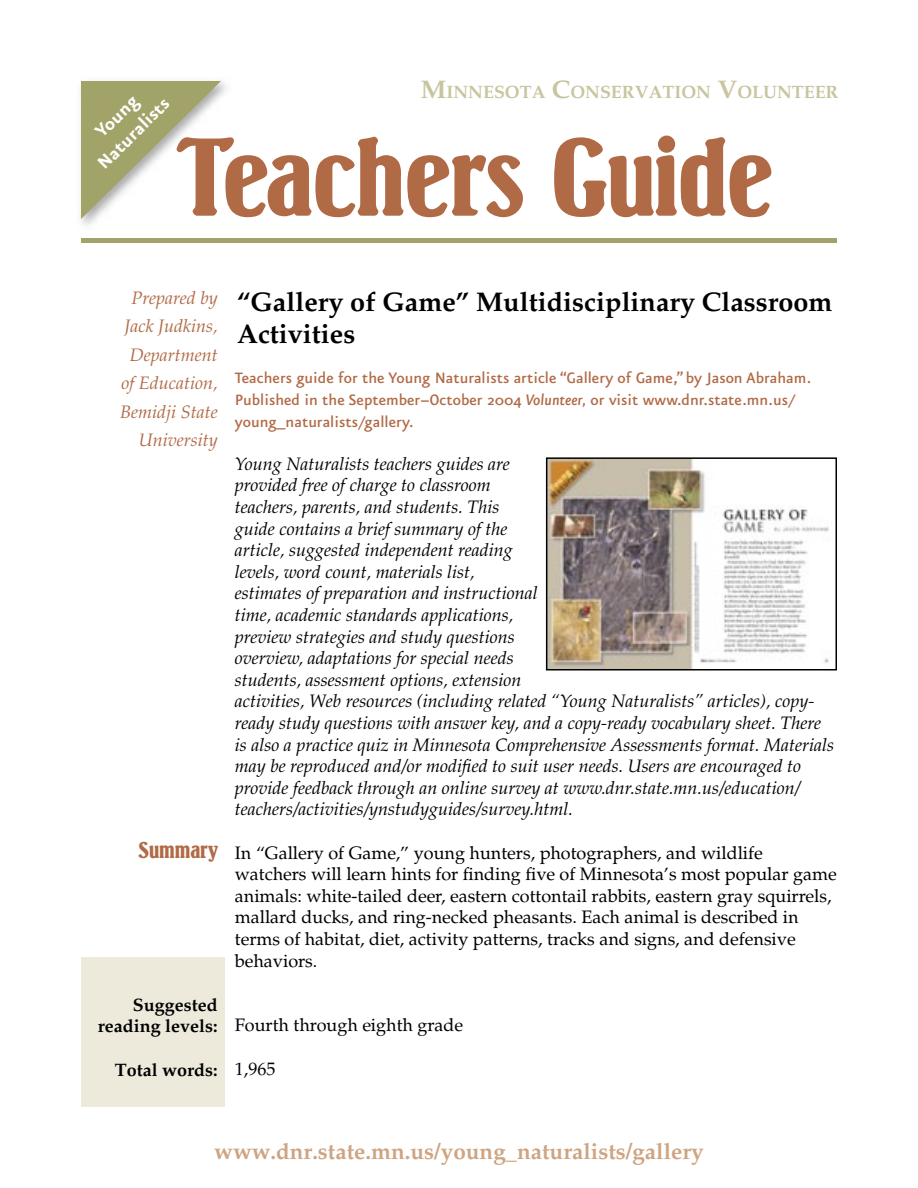
<style>
.page{position:relative;width:918px;height:1188px;background:#fff}
.page>*{position:absolute;margin:0;border:0;box-sizing:border-box;transform-origin:0 0}
.t1{font:700 27px/32.4px "Palatino";color:#000}
.t2{font:24px "Springfield D";color:#b16a46}
.t3{font:700 22.5px "Palatino";color:#cea481}
.t4{font:700 21px/24px "Eureka Sans";color:#fff;text-align:center}
.t5{font:italic 18px/21.6px "Palatino";color:#000}
.t6{font:18px/21.6px "Palatino";color:#000}
.t7{font:500 18px/21.6px "Eureka Sans";color:#b16a46}
.t8{font:italic 18px/28.5px "Palatino";color:#b16a46;text-align:right}
.t9{font:700 18px/21.6px "Palatino";color:#000;text-align:right}
.t10{font:700 17.85px "Palatino";color:#c8c59e}
.s1{font-size:25.5px}
.s2{font-style:italic}
</style>
<div class="page">
<svg style="left:81px;top:81px;width:140px;height:138px"></svg>
<div style="left:81px;top:957px;width:144px;height:150px;background:#edeadc"></div>
<div style="left:81px;top:238px;width:756px;height:5px;background:#a2a368"></div>
<svg style="left:546px;top:457px;width:291px;height:213px"></svg>
<svg style="left:177px;top:136px;width:594px;height:81px"></svg>
<p class="t4" style="left:76px;top:141px;width:95px;rotate:-45deg">Young<br>Naturalists</p>
<p class="t10" style="left:421px;top:82px;width:419px"><span class="s1">M</span>INNESOTA <span class="s1">C</span>ONSERVATION <span class="s1">V</span>OLUNTEER</p>
<p class="t8" style="left:120px;top:284px;width:99px">Prepared by<br>Jack Judkins,<br>Department of Education,<br>Bemidji State<br>University</p>
<h2 class="t2" style="left:139px;top:838px;width:81px">Summary</h2>
<p class="t9" style="left:98px;top:994px;width:121px">Suggested reading levels:</p>
<p class="t9" style="left:115px;top:1059px;width:104px">Total words:</p>
<h1 class="t1" style="left:237px;top:286px;width:597px">“Gallery of Game” Multidisciplinary Classroom<br>Activities</h1>
<p class="t7" style="left:235px;top:368px;width:578px">Teachers guide for the Young Naturalists article “Gallery of Game,” by Jason Abraham.<br>Published in the September–October 2004 <span class="s2">Volunteer,</span> or visit www.dnr.state.mn.us/ young_naturalists/gallery.</p>
<p class="t5" style="left:235px;top:453px;width:601px">Young Naturalists teachers guides are<br>provided free of charge to classroom<br>teachers, parents, and students. This<br>guide contains a brief summary of the<br>article, suggested independent reading<br>levels, word count, materials list,<br>estimates of preparation and instructional<br>time, academic standards applications,<br>preview strategies and study questions<br>overview, adaptations for special needs<br>students, assessment options, extension<br>activities, Web resources (including related “Young Naturalists” articles), copy&shy;ready study questions with answer key, and a copy-ready vocabulary sheet. There is also a practice quiz in Minnesota Comprehensive Assessments format. Materials may be reproduced and/or modified to suit user needs. Users are encouraged to provide feedback through an online survey at www.dnr.state.mn.us/education/ teachers/activities/ynstudyguides/survey.html.</p>
<p class="t6" style="left:235px;top:842px;width:603px">In “Gallery of Game,” young hunters, photographers, and wildlife watchers will learn hints for finding five of Minnesota’s most popular game animals: white-tailed deer, eastern cottontail rabbits, eastern gray squirrels, mallard ducks, and ring-necked pheasants. Each animal is described in terms of habitat, diet, activity patterns, tracks and signs, and defensive behaviors.</p>
<p class="t6" style="left:235px;top:1015px;width:230px">Fourth through eighth grade</p>
<p class="t6" style="left:235px;top:1058px;width:42px">1,965</p>
<p class="t3" style="left:214px;top:1138px;width:491px">www.dnr.state.mn.us/young_naturalists/gallery</p>
</div>
